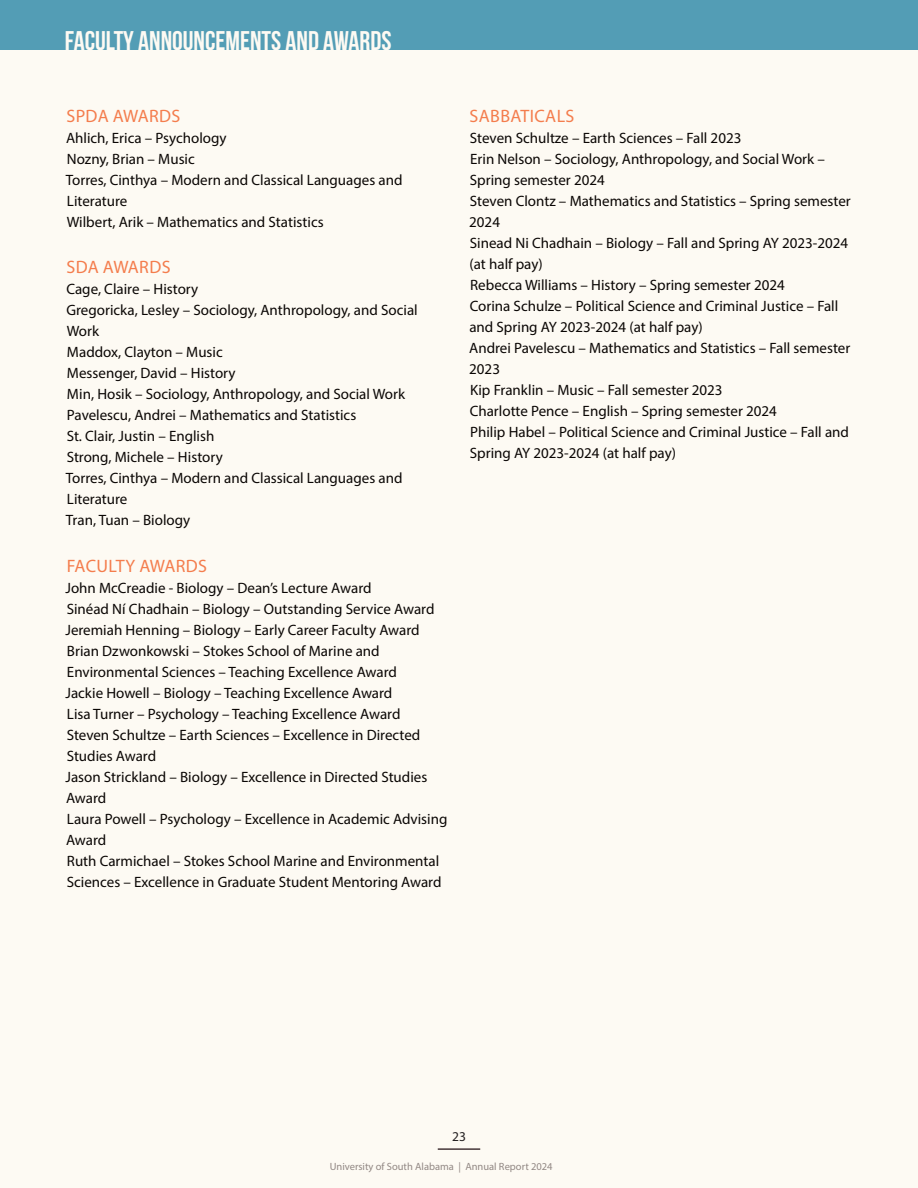
<style>
.page{position:relative;width:918px;height:1188px;background:#fdfaf3}
.page>*{position:absolute;margin:0;border:0;box-sizing:border-box;transform-origin:0 0}
.t1{font:700 27px "Bebas Neue";color:#fdfaf3}
.t2{font:18px "Myriad Pro";letter-spacing:.02em;color:#f47d4d}
.t3{font:15px/21px "Myriad Pro";color:#0a0604}
.t4{font:13.5px "Myriad Pro";color:#231f20}
.t5{font:10.5px "Myriad Pro";color:#928884}
.t6{font:10.5px "Myriad Pro";color:#453638}
</style>
<div class="page">
<div style="left:0;top:0;width:918px;height:50px;background:#539db5"></div>
<hr style="left:438px;top:1148px;width:42px;height:2px;background:#453638">
<h1 class="t1" style="left:65px;top:26px;width:328px">FACULTY ANNOUNCEMENTS AND AWARDS</h1>
<h3 class="t2" style="left:66px;top:104px;width:116px">SPDA AWARDS</h3>
<p class="t3" style="left:66px;top:127px;width:162px">Ahlich, Erica – Psychology</p>
<p class="t3" style="left:67px;top:148px;width:129px">Nozny, Brian – Music</p>
<p class="t3" style="left:66px;top:169px;width:338px">Torres, Cinthya – Modern and Classical Languages and<br>Literature</p>
<p class="t3" style="left:67px;top:211px;width:258px">Wilbert, Arik – Mathematics and Statistics</p>
<h3 class="t2" style="left:66px;top:256px;width:106px">SDA AWARDS</h3>
<p class="t3" style="left:66px;top:278px;width:133px">Cage, Claire – History</p>
<p class="t3" style="left:66px;top:299px;width:353px">Gregoricka, Lesley – Sociology, Anthropology, and Social<br>Work</p>
<p class="t3" style="left:67px;top:341px;width:157px">Maddox, Clayton – Music</p>
<p class="t3" style="left:67px;top:362px;width:170px">Messenger, David – History</p>
<p class="t3" style="left:67px;top:383px;width:340px">Min, Hosik – Sociology, Anthropology, and Social Work</p>
<p class="t3" style="left:67px;top:404px;width:291px">Pavelescu, Andrei – Mathematics and Statistics</p>
<p class="t3" style="left:67px;top:425px;width:149px">St. Clair, Justin – English</p>
<p class="t3" style="left:67px;top:446px;width:158px">Strong, Michele – History</p>
<p class="t3" style="left:66px;top:467px;width:338px">Torres, Cinthya – Modern and Classical Languages and<br>Literature</p>
<p class="t3" style="left:66px;top:509px;width:126px">Tran, Tuan – Biology</p>
<h3 class="t2" style="left:67px;top:554px;width:142px">FACULTY AWARDS</h3>
<p class="t3" style="left:65px;top:577px;width:308px">John McCreadie - Biology – Dean’s Lecture Award</p>
<p class="t3" style="left:67px;top:598px;width:369px">Sinéad Ní Chadhain – Biology – Outstanding Service Award</p>
<p class="t3" style="left:65px;top:619px;width:356px">Jeremiah Henning – Biology – Early Career Faculty Award</p>
<p class="t3" style="left:67px;top:640px;width:314px">Brian Dzwonkowski – Stokes School of Marine and</p>
<p class="t3" style="left:67px;top:661px;width:331px">Environmental Sciences – Teaching Excellence Award</p>
<p class="t3" style="left:65px;top:682px;width:328px">Jackie Howell – Biology – Teaching Excellence Award</p>
<p class="t3" style="left:67px;top:703px;width:335px">Lisa Turner – Psychology – Teaching Excellence Award</p>
<p class="t3" style="left:67px;top:724px;width:355px">Steven Schultze – Earth Sciences – Excellence in Directed<br>Studies Award</p>
<p class="t3" style="left:65px;top:766px;width:363px">Jason Strickland – Biology – Excellence in Directed Studies<br>Award</p>
<p class="t3" style="left:66px;top:808px;width:383px">Laura Powell – Psychology – Excellence in Academic Advising<br>Award</p>
<p class="t3" style="left:67px;top:850px;width:376px">Ruth Carmichael – Stokes School Marine and Environmental<br>Sciences – Excellence in Graduate Student Mentoring Award</p>
<h3 class="t2" style="left:470px;top:104px;width:106px">SABBATICALS</h3>
<p class="t3" style="left:470px;top:127px;width:273px">Steven Schultze – Earth Sciences – Fall 2023</p>
<p class="t3" style="left:470px;top:148px;width:357px">Erin Nelson – Sociology, Anthropology, and Social Work –<br>Spring semester 2024</p>
<p class="t3" style="left:469px;top:190px;width:383px">Steven Clontz – Mathematics and Statistics – Spring semester<br>2024</p>
<p class="t3" style="left:470px;top:232px;width:380px">Sinead Ni Chadhain – Biology – Fall and Spring AY 2023-2024 (at half pay)</p>
<p class="t3" style="left:470px;top:274px;width:316px">Rebecca Williams – History – Spring semester 2024</p>
<p class="t3" style="left:469px;top:295px;width:370px">Corina Schulze – Political Science and Criminal Justice – Fall and Spring AY 2023-2024 (at half pay)</p>
<p class="t3" style="left:469px;top:337px;width:383px">Andrei Pavelescu – Mathematics and Statistics – Fall semester<br>2023</p>
<p class="t3" style="left:470px;top:379px;width:254px">Kip Franklin – Music – Fall semester 2023</p>
<p class="t3" style="left:470px;top:400px;width:309px">Charlotte Pence – English – Spring semester 2024</p>
<p class="t3" style="left:470px;top:421px;width:381px">Philip Habel – Political Science and Criminal Justice – Fall and<br>Spring AY 2023-2024 (at half pay)</p>
<p class="t4" style="left:452px;top:1128px;width:15px">23</p>
<p class="t5" style="left:330px;top:1160px;width:224px">University of South Alabama | Annual Report 2024</p>
<p class="t6" style="left:542px;top:1160px;width:12px">16</p>
</div>
